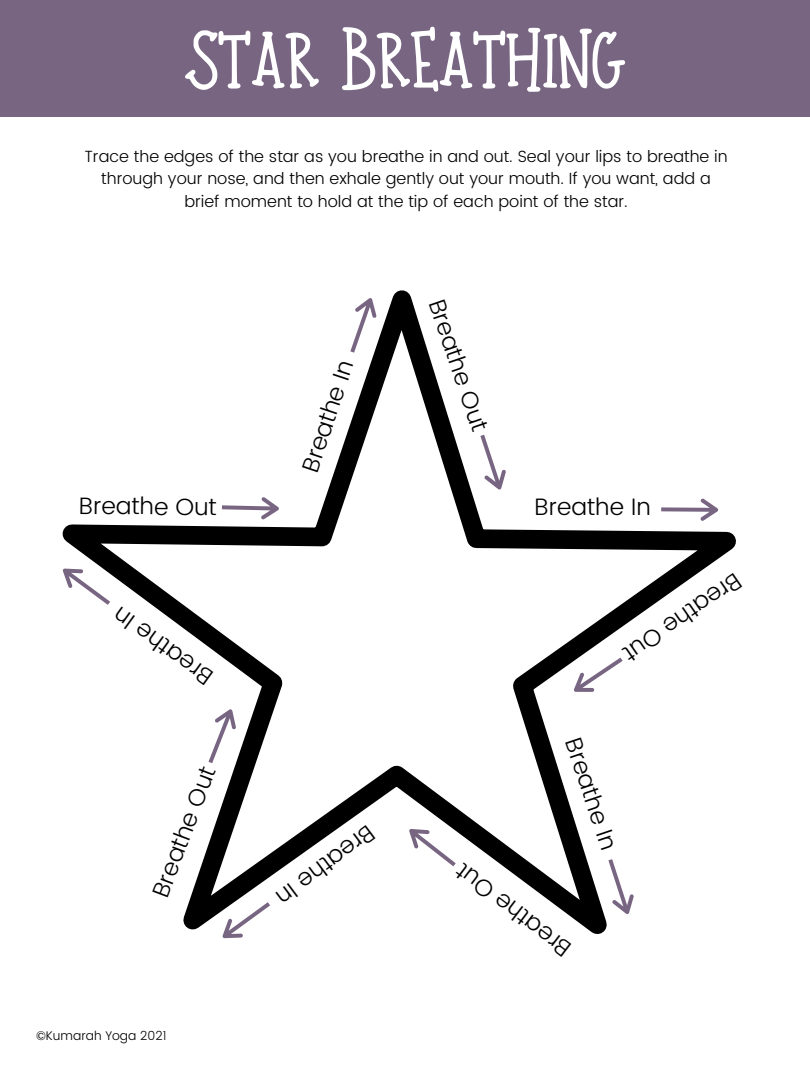
<style>
.page{position:relative;width:810px;height:1080px;background:#fff}
.page>*{position:absolute;margin:0;border:0;box-sizing:border-box;transform-origin:0 0}
.t1{font:83.75px "Farmer Market";color:#fff}
.t2{font:300 23.75px "Poppins";letter-spacing:-.005em;color:#000}
.t3{font:300 16.25px/22.5px "Poppins";color:#000;text-align:center}
.t4{font:300 12.5px "Poppins";color:#000}
</style>
<div class="page">
<svg style="left:62px;top:290px;width:674px;height:649px"></svg>
<div style="left:0;top:0;width:810px;height:117px;background:#786582"></div>
<svg style="left:350px;top:298px;width:26px;height:55px"></svg>
<svg style="left:661px;top:498px;width:57px;height:23px"></svg>
<svg style="left:608px;top:859px;width:26px;height:55px"></svg>
<svg style="left:222px;top:902px;width:48px;height:36px"></svg>
<svg style="left:63px;top:569px;width:47px;height:36px"></svg>
<svg style="left:480px;top:435px;width:26px;height:55px"></svg>
<svg style="left:574px;top:658px;width:49px;height:34px"></svg>
<svg style="left:409px;top:829px;width:47px;height:37px"></svg>
<svg style="left:208px;top:709px;width:28px;height:54px"></svg>
<svg style="left:222px;top:497px;width:57px;height:22px"></svg>
<h1 class="t1" style="left:184px;top:7px;width:444px">Star Breathing</h1>
<p class="t3" style="left:84px;top:145px;width:645px">Trace the edges of the star as you breathe in and out. Seal your lips to breathe in through your nose, and then exhale gently out your mouth. If you want, add a brief moment to hold at the tip of each point of the star.</p>
<h2 class="t2" style="left:79px;top:488px;width:139px;rotate:1deg">Breathe Out</h2>
<h2 class="t2" style="left:200px;top:694px;width:118px;rotate:-144deg">Breathe In</h2>
<h2 class="t2" style="left:143px;top:890px;width:139px;rotate:-69deg">Breathe Out</h2>
<p class="t4" style="left:36px;top:1027px;width:132px">©Kumarah Yoga 2021</p>
<h2 class="t2" style="left:293px;top:466px;width:118px;rotate:-72deg">Breathe In</h2>
<h2 class="t2" style="left:382px;top:844px;width:118px;rotate:143deg">Breathe In</h2>
<h2 class="t2" style="left:452px;top:295px;width:139px;rotate:71deg">Breathe Out</h2>
<h2 class="t2" style="left:535px;top:490px;width:118px">Breathe In</h2>
<h2 class="t2" style="left:749px;top:592px;width:139px;rotate:145deg">Breathe Out</h2>
<h2 class="t2" style="left:589px;top:733px;width:118px;rotate:71deg">Breathe In</h2>
<h2 class="t2" style="left:558px;top:965px;width:139px;rotate:-143deg">Breathe Out</h2>
</div>
